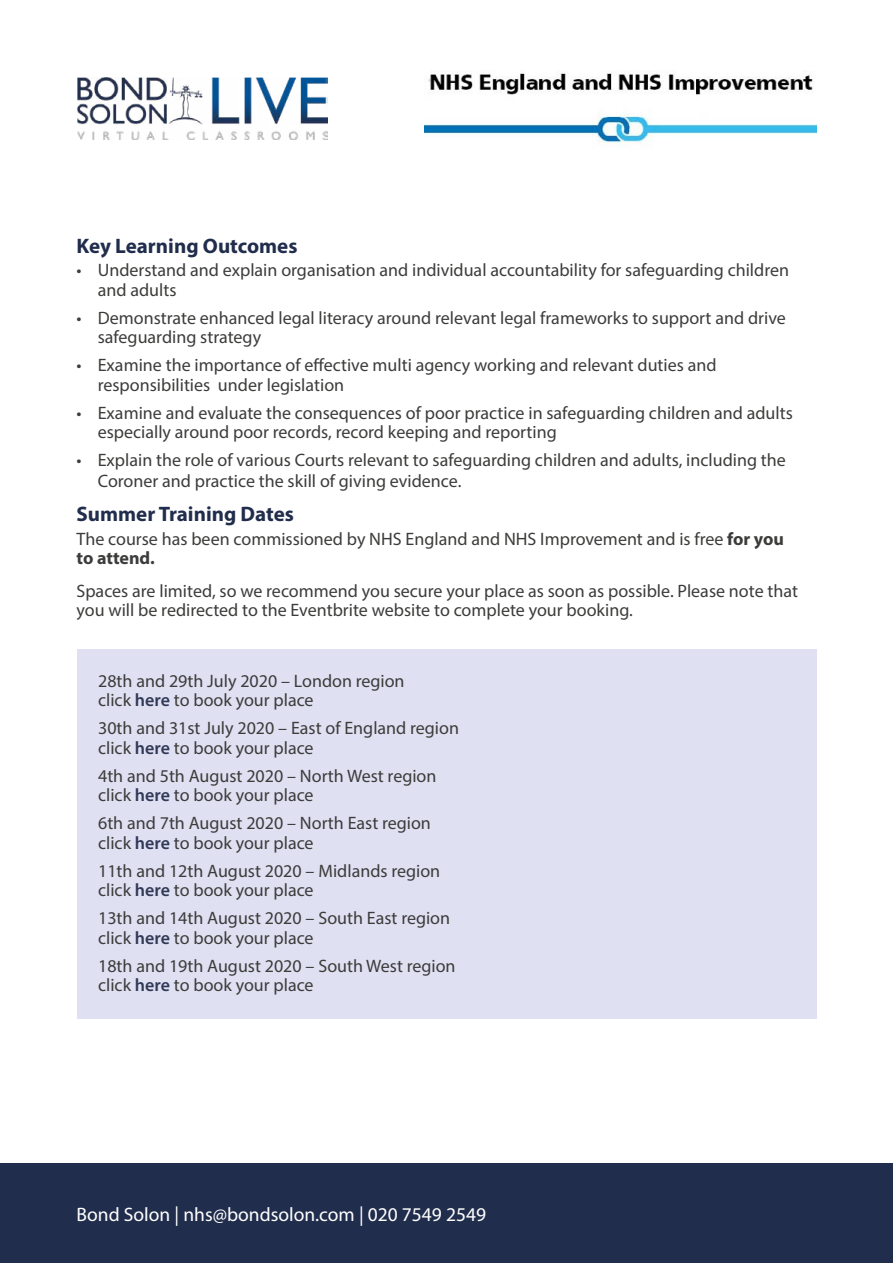
<style>
.page{position:relative;width:893px;height:1263px;background:#fff}
.page>*{position:absolute;margin:0;border:0;box-sizing:border-box;transform-origin:0 0}
.t1{font:700 21px "Myriad Pro";color:#212d4c}
.t2{font:19.5px "Myriad Pro";color:#fff}
.t3{font:18px/19.5px "Myriad Pro";color:#3c3c3b}
.s1{font-weight:700}
.s2{font-weight:600;color:#313958}
</style>
<div class="page">
<div style="left:77px;top:649px;width:739px;height:370px;background:#dfe0f2"></div>
<div style="left:0;top:1163px;width:893px;height:100px;background:#212d4c"></div>
<img style="left:425px;top:72px;width:392px;height:75px">
<img style="left:77px;top:78px;width:251px;height:62px">
<p class="t1" style="left:77px;top:232px;width:222px">Key Learning Outcomes</p>
<p class="t3" style="left:98px;top:260px;width:693px;text-indent:-21px">• Understand and explain organisation and individual accountability for safeguarding children and adults</p>
<p class="t3" style="left:98px;top:308px;width:689px;text-indent:-21px">• Demonstrate enhanced legal literacy around relevant legal frameworks to support and drive safeguarding strategy</p>
<p class="t3" style="left:98px;top:355px;width:620px;text-indent:-21px">• Examine the importance of effective multi agency working and relevant duties and responsibilities under legislation</p>
<p class="t3" style="left:98px;top:403px;width:697px;text-indent:-21px">• Examine and evaluate the consequences of poor practice in safeguarding children and adults especially around poor records, record keeping and reporting</p>
<p class="t3" style="left:98px;top:449px;width:690px;line-height:21px;text-indent:-21px">• Explain the role of various Courts relevant to safeguarding children and adults, including the<br>Coroner and practice the skill of giving evidence.</p>
<p class="t1" style="left:77px;top:500px;width:219px">Summer Training Dates</p>
<p class="t3" style="left:77px;top:529px;width:709px">The course has been commissioned by NHS England and NHS Improvement and is free <span class="s1">for you to attend.</span></p>
<p class="t3" style="left:77px;top:580px;width:723px">Spaces are limited, so we recommend you secure your place as soon as possible. Please note that you will be redirected to the Eventbrite website to complete your booking.</p>
<p class="t3" style="left:98px;top:671px;width:308px">28th and 29th July 2020 – London region click <span class="s2">here</span> to book your place</p>
<p class="t3" style="left:98px;top:718px;width:362px">30th and 31st July 2020 – East of England region click <span class="s2">here</span> to book your place</p>
<p class="t3" style="left:98px;top:766px;width:340px">4th and 5th August 2020 – North West region click <span class="s2">here</span> to book your place</p>
<p class="t3" style="left:98px;top:813px;width:334px">6th and 7th August 2020 – North East region click <span class="s2">here</span> to book your place</p>
<p class="t3" style="left:98px;top:861px;width:344px">11th and 12th August 2020 – Midlands region click <span class="s2">here</span> to book your place</p>
<p class="t3" style="left:98px;top:908px;width:354px">13th and 14th August 2020 – South East region click <span class="s2">here</span> to book your place</p>
<p class="t3" style="left:98px;top:956px;width:359px">18th and 19th August 2020 – South West region click <span class="s2">here</span> to book your place</p>
<p class="t2" style="left:77px;top:1202px;width:411px">Bond Solon | nhs@bondsolon.com | 020 7549 2549</p>
</div>
